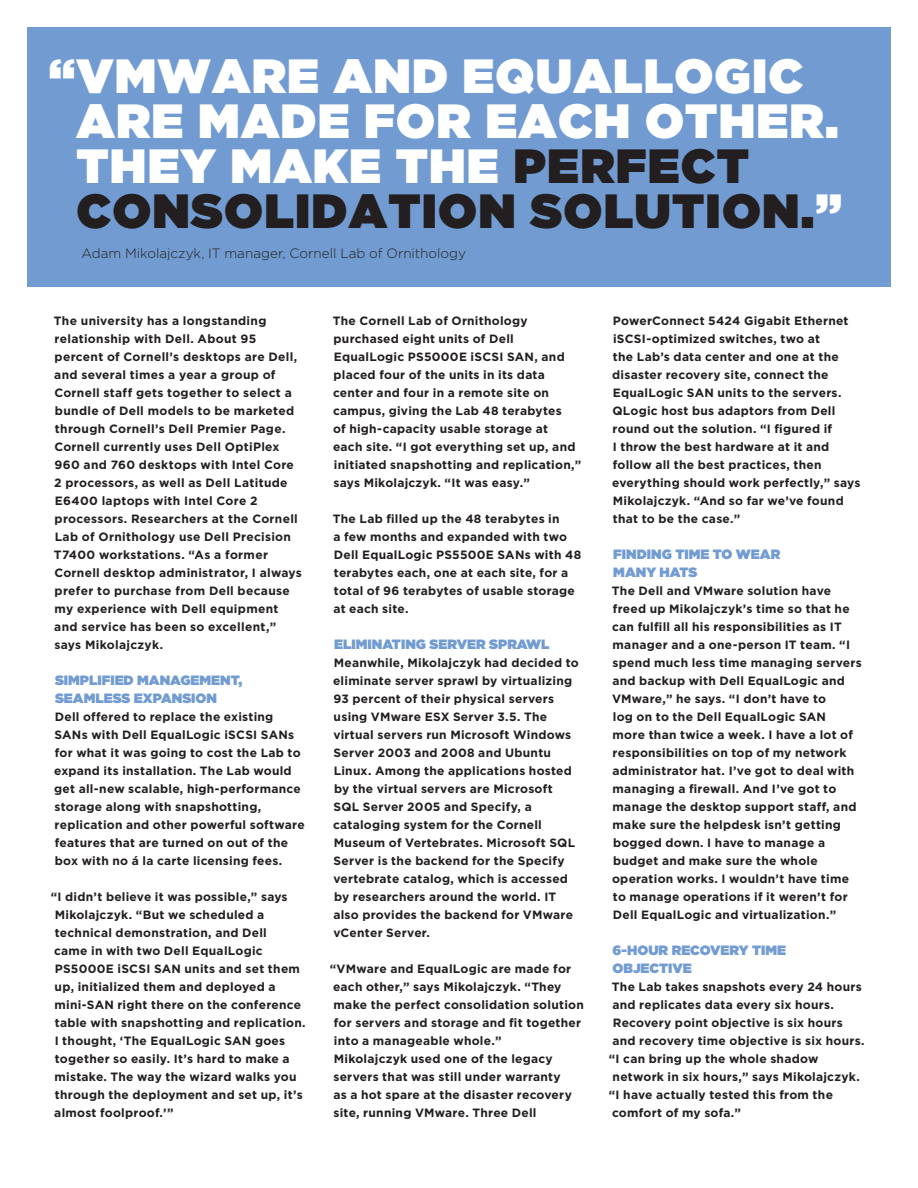
<style>
.page{position:relative;width:918px;height:1188px;background:#fff}
.page>*{position:absolute;margin:0;border:0;box-sizing:border-box;transform-origin:0 0}
.t1{font:900 48px "Gotham";letter-spacing:.025em;color:#fff}
.t2{font:900 48px "Gotham";letter-spacing:.025em;color:#231f20}
.t3{font:900 13.5px/18px "Gotham";color:#729cd1}
.t4{font:300 13.5px "Gotham";color:#231f20}
.t5{font:700 12px/18px "Gotham";letter-spacing:.02em;color:#231f20}
.s1{color:#fff}
</style>
<div class="page">
<div style="left:27px;top:27px;width:864px;height:259px;background:#729cd1"></div>
<p class="t1" style="left:49px;top:47px;width:108px">“VMWARE</p>
<p class="t1" style="left:334px;top:47px;width:39px">AND</p>
<p class="t1" style="left:463px;top:47px;width:110px">EQUAL</p>
<p class="t1" style="left:644px;top:47px;width:64px">LOGIC</p>
<p class="t1" style="left:77px;top:92px;width:37px">ARE</p>
<p class="t1" style="left:198px;top:92px;width:80px">MADE</p>
<p class="t1" style="left:364px;top:92px;width:158px">FOR EACH</p>
<p class="t1" style="left:645px;top:92px;width:37px">OTHER</p>
<p class="t1" style="left:825px;top:92px;width:15px">.</p>
<p class="t1" style="left:77px;top:137px;width:70px">THEY</p>
<p class="t1" style="left:231px;top:137px;width:80px">MAKE</p>
<p class="t1" style="left:396px;top:137px;width:35px">THE</p>
<p class="t2" style="left:513px;top:137px;width:237px">PERFECT</p>
<p class="t2" style="left:77px;top:182px;width:35px">CONSOLIDATION</p>
<p class="t2" style="left:531px;top:182px;width:35px">SOLUTION</p>
<p class="t2" style="left:801px;top:182px;width:43px">.<span class="s1">”</span></p>
<p class="t4" style="left:81px;top:245px;width:386px">Adam Mikolajczyk, IT manager, Cornell Lab of Ornithology</p>
<p class="t5" style="left:54px;top:311px;width:250px">The university has a longstanding relationship with Dell. About 95 percent of Cornell’s desktops are Dell, and several times a year a group of Cornell staff gets together to select a bundle of Dell models to be marketed through Cornell’s Dell Premier Page.<br>Cornell currently uses Dell OptiPlex 960 and 760 desktops with Intel Core 2 processors, as well as Dell Latitude E6400 laptops with Intel Core 2 processors. Researchers at the Cornell Lab of Ornithology use Dell Precision T7400 workstations. “As a former Cornell desktop administrator, I always prefer to purchase from Dell because my experience with Dell equipment and service has been so excellent,” says Mikolajczyk.</p>
<p class="t3" style="left:55px;top:671px;width:137px">SIM PLI FIED MANAGEMENT</p>
<p class="t3" style="left:239px;top:671px;width:5px">,</p>
<p class="t3" style="left:55px;top:689px;width:39px">SEAMLESS</p>
<p class="t3" style="left:134px;top:689px;width:48px">EXPANSION</p>
<p class="t5" style="left:54px;top:707px;width:252px">Dell offered to replace the existing SANs with Dell EqualLogic iSCSI SANs for what it was going to cost the Lab to expand its installation. The Lab would get all-new scalable, high-performance storage along with snapshotting, replication and other powerful software features that are turned on out of the box with no á la carte licensing fees.</p>
<p class="t5" style="left:51px;top:887px;width:257px">“I didn’t believe it was possible,” says Mikolajczyk. “But we scheduled a technical demonstration, and Dell<br>came in with two Dell EqualLogic PS5000E iSCSI SAN units and set them up, initialized them and deployed a mini-SAN right there on the conference table with snapshotting and replication.<br>I thought, ‘The EqualLogic SAN goes together so easily. It’s hard to make a mistake. The way the wizard walks you through the deployment and set up, it’s almost foolproof.’”</p>
<p class="t5" style="left:333px;top:311px;width:250px">The Cornell Lab of Ornithology purchased eight units of Dell EqualLogic PS5000E iSCSI SAN, and placed four of the units in its data center and four in a remote site on campus, giving the Lab 48 terabytes<br>of high-capacity usable storage at<br>each site. “I got everything set up, and initiated snapshotting and replication,” says Mikolajczyk. “It was easy.”</p>
<p class="t5" style="left:333px;top:509px;width:250px">The Lab filled up the 48 terabytes in<br>a few months and expanded with two<br>Dell EqualLogic PS5500E SANs with 48 terabytes each, one at each site, for a total of 96 terabytes of usable storage at each site.</p>
<p class="t3" style="left:334px;top:635px;width:217px">ELIMINATING SERVER SPRAWL</p>
<p class="t5" style="left:333px;top:653px;width:247px">Meanwhile, Mikolajczyk had decided to eliminate server sprawl by virtualizing 93 percent of their physical servers using VMware ESX Server 3.5. The virtual servers run Microsoft Windows Server 2003 and 2008 and Ubuntu Linux. Among the applications hosted by the virtual servers are Microsoft SQL Server 2005 and Specify, a cataloging system for the Cornell Museum of Vertebrates. Microsoft SQL Server is the backend for the Specify vertebrate catalog, which is accessed by researchers around the world. IT also provides the backend for VMware vCenter Server.</p>
<p class="t5" style="left:330px;top:959px;width:256px">“VMware and EqualLogic are made for each other,” says Mikolajczyk. “They make the perfect consolidation solution for servers and storage and fit together into a manageable whole.”</p>
<p class="t5" style="left:333px;top:1049px;width:240px">Mikolajczyk used one of the legacy servers that was still under warranty as a hot spare at the disaster recovery site, running VMware. Three Dell</p>
<p class="t5" style="left:612px;top:311px;width:250px">PowerConnect 5424 Gigabit Ethernet iSCSI-optimized switches, two at<br>the Lab’s data center and one at the disaster recovery site, connect the EqualLogic SAN units to the servers.<br>QLogic host bus adaptors from Dell round out the solution. “I figured if<br>I throw the best hardware at it and follow all the best practices, then everything should work perfectly,” says Mikolajczyk. “And so far we’ve found that to be the case.”</p>
<p class="t3" style="left:613px;top:545px;width:43px">FINDING</p>
<p class="t3" style="left:675px;top:545px;width:10px">TIME</p>
<p class="t3" style="left:713px;top:545px;width:69px">TO WEAR</p>
<p class="t3" style="left:613px;top:563px;width:76px">MANY HATS</p>
<p class="t5" style="left:612px;top:581px;width:251px">The Dell and VMware solution have freed up Mikolajczyk’s time so that he can fulfill all his responsibilities as IT manager and a one-person IT team. “I spend much less time managing servers and backup with Dell EqualLogic and VMware,” he says. “I don’t have to<br>log on to the Dell EqualLogic SAN<br>more than twice a week. I have a lot of responsibilities on top of my network administrator hat. I’ve got to deal with managing a firewall. And I’ve got to manage the desktop support staff, and make sure the helpdesk isn’t getting bogged down. I have to manage a budget and make sure the whole operation works. I wouldn’t have time to manage operations if it weren’t for Dell EqualLogic and virtualization.”</p>
<p class="t3" style="left:612px;top:941px;width:175px">6-HOUR RECOVERY TIME<br>OBJECTIVE</p>
<p class="t5" style="left:612px;top:977px;width:251px">The Lab takes snapshots every 24 hours</p>
<p class="t5" style="left:612px;top:995px;width:223px">and replicates data every six hours.</p>
<p class="t5" style="left:613px;top:1013px;width:232px">Recovery point objective is six hours</p>
<p class="t5" style="left:612px;top:1031px;width:254px">and recovery time objective is six hours.</p>
<p class="t5" style="left:609px;top:1049px;width:211px">“I can bring up the whole shadow</p>
<p class="t5" style="left:613px;top:1067px;width:249px">network in six hours,” says Mikolajczyk.</p>
<p class="t5" style="left:609px;top:1085px;width:226px">“I have actually tested this from the</p>
<p class="t5" style="left:612px;top:1103px;width:130px">comfort of my sofa.”</p>
</div>
